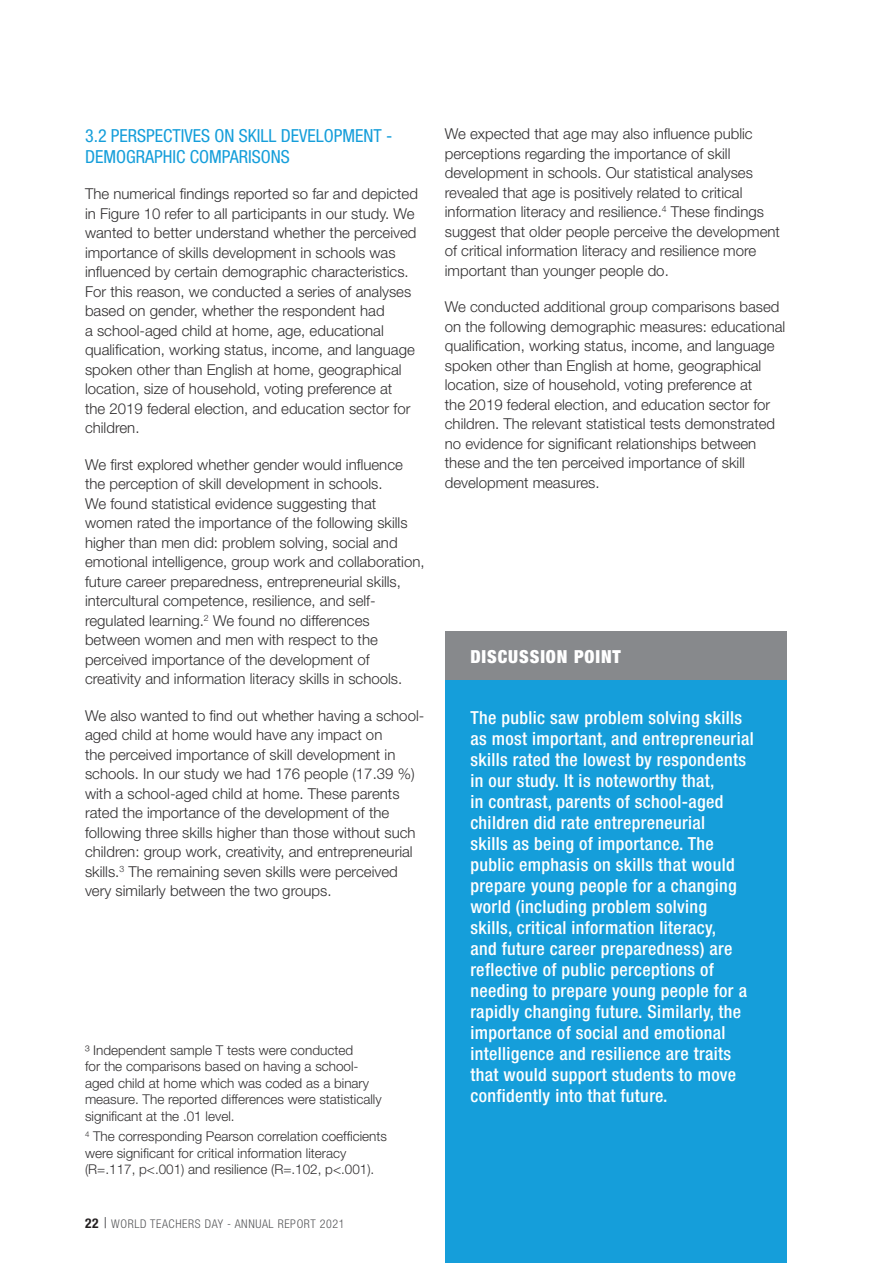
<style>
.page{position:relative;width:893px;height:1263px;background:#fff}
.page>*{position:absolute;margin:0;border:0;box-sizing:border-box;transform-origin:0 0}
.t1{font:500 condensed 18px/21px "Helvetica Neue";letter-spacing:.02em;color:#fff}
.t2{font:condensed 18px/21px "Helvetica Neue";color:#159eda}
.t3{font:900 condensed 18px "Helvetica Neue";letter-spacing:.05em;color:#fff}
.t4{font:300 15px/19.5px "Helvetica Neue";color:#312f30}
.t5{font:300 13.5px/16.5px "Helvetica Neue";color:#312f30}
.t6{font:300 condensed 12px "Helvetica Neue";letter-spacing:.05em;color:#57585a}
.s1{font-weight:700;font-size:13.5px;color:#231f20}
.s2{font-weight:400;font-size:15px}
</style>
<div class="page">
<div style="left:445px;top:631px;width:342px;height:49px;background:#87898c"></div>
<div style="left:445px;top:680px;width:342px;height:583px;background:#159eda"></div>
<p class="t2" style="left:85px;top:125px;width:309px">3.2 PERSPECTIVES ON SKILL DEVELOPMENT -<br>DEMOGRAPHIC COMPARISONS</p>
<p class="t4" style="left:85px;top:184px;width:334px">The numerical findings reported so far and depicted in Figure 10 refer to all participants in our study. We wanted to better understand whether the perceived importance of skills development in schools was influenced by certain demographic characteristics.<br>For this reason, we conducted a series of analyses based on gender, whether the respondent had<br>a school-aged child at home, age, educational qualification, working status, income, and language spoken other than English at home, geographical location, size of household, voting preference at<br>the 2019 federal election, and education sector for children.</p>
<p class="t4" style="left:85px;top:454px;width:341px">We first explored whether gender would influence the perception of skill development in schools.<br>We found statistical evidence suggesting that women rated the importance of the following skills higher than men did: problem solving, social and emotional intelligence, group work and collaboration, future career preparedness, entrepreneurial skills, intercultural competence, resilience, and self&shy;regulated learning.<sup>2</sup> We found no differences between women and men with respect to the perceived importance of the development of creativity and information literacy skills in schools.</p>
<p class="t4" style="left:85px;top:705px;width:341px">We also wanted to find out whether having a school&shy;aged child at home would have any impact on<br>the perceived importance of skill development in schools. In our study we had 176 people (17.39 %) with a school-aged child at home. These parents rated the importance of the development of the following three skills higher than those without such children: group work, creativity, and entrepreneurial skills.<sup>3</sup> The remaining seven skills were perceived very similarly between the two groups.</p>
<p class="t5" style="left:85px;top:1041px;width:298px">³ Independent sample T tests were conducted<br>for the comparisons based on having a school&shy;aged child at home which was coded as a binary measure. The reported differences were statistically significant at the .01 level.</p>
<p class="t5" style="left:85px;top:1128px;width:303px"><sup>4</sup> The corresponding Pearson correlation coefficients were significant for critical information literacy (R=.117, p&lt;.001) and resilience (R=.102, p&lt;.001).</p>
<p class="t6" style="left:85px;top:1217px;width:261px"><span class="s1">22</span> <span class="s2">|</span> WORLD TEACHERS DAY - ANNUAL REPORT 2021</p>
<p class="t4" style="left:445px;top:124px;width:337px">We expected that age may also influence public perceptions regarding the importance of skill development in schools. Our statistical analyses revealed that age is positively related to critical information literacy and resilience.<sup>4</sup> These findings suggest that older people perceive the development of critical information literacy and resilience more important than younger people do.</p>
<p class="t4" style="left:445px;top:297px;width:342px">We conducted additional group comparisons based on the following demographic measures: educational qualification, working status, income, and language spoken other than English at home, geographical location, size of household, voting preference at<br>the 2019 federal election, and education sector for children. The relevant statistical tests demonstrated no evidence for significant relationships between these and the ten perceived importance of skill development measures.</p>
<p class="t3" style="left:470px;top:645px;width:152px">DISCUSSION POINT</p>
<p class="t1" style="left:470px;top:707px;width:285px">The public saw problem solving skills as most important, and entrepreneurial skills rated the lowest by respondents in our study. It is noteworthy that,<br>in contrast, parents of school-aged children did rate entrepreneurial<br>skills as being of importance. The public emphasis on skills that would prepare young people for a changing world (including problem solving skills, critical information literacy,<br>and future career preparedness) are reflective of public perceptions of needing to prepare young people for a rapidly changing future. Similarly, the importance of social and emotional intelligence and resilience are traits that would support students to move confidently into that future.</p>
</div>
